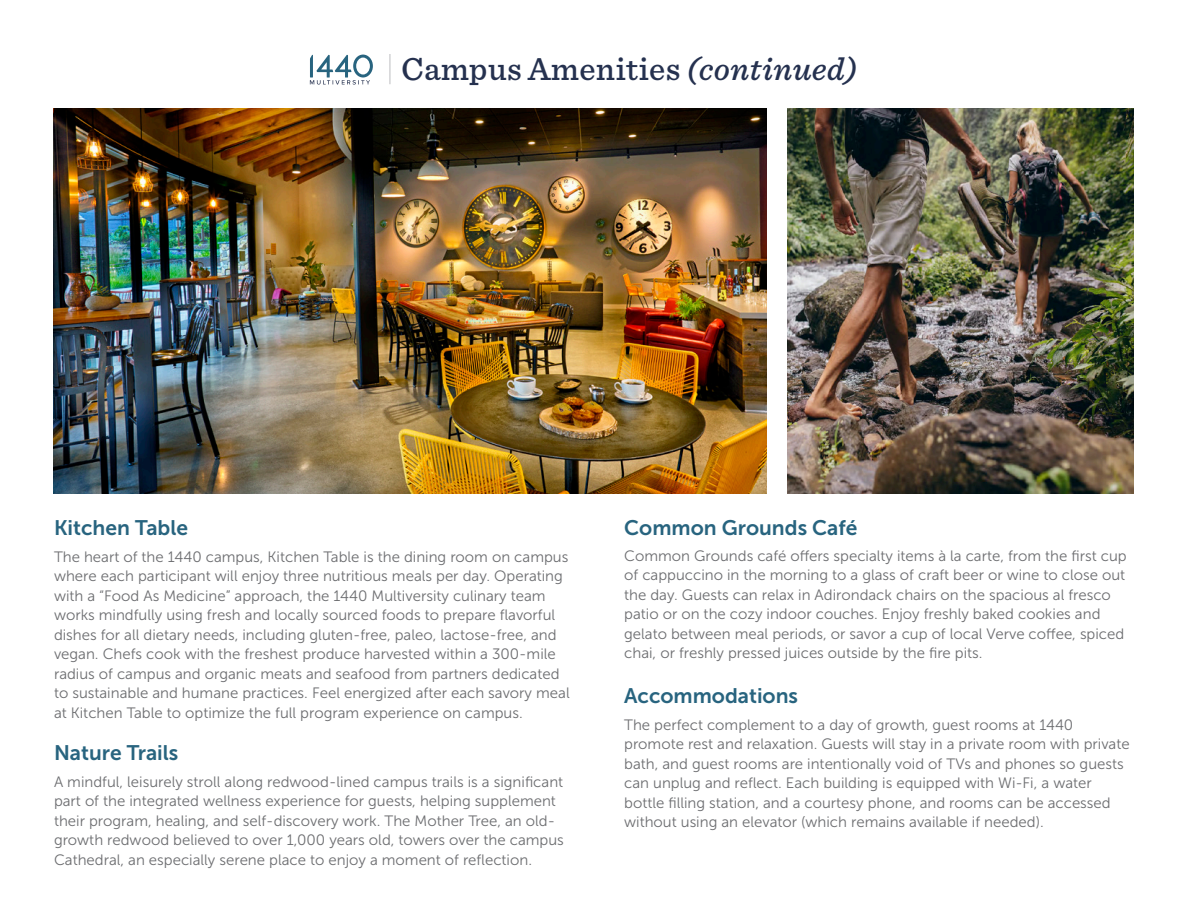
<style>
.page{position:relative;width:1188px;height:918px;background:#fff}
.page>*{position:absolute;margin:0;border:0;box-sizing:border-box;transform-origin:0 0}
.t1{font:500 33px "Sentinel";letter-spacing:.01em;color:#25314f}
.t2{font:21px "Museo Sans 700";color:#28647f}
.Body_Copy{font:15px/19.5px "Museo Sans 300";color:#6c6d70}
.s1{font-style:italic}
</style>
<div class="page">
<svg style="left:310px;top:55px;width:63px;height:30px"></svg>
<hr style="left:390px;top:54px;width:1px;height:30px;background:#bcbdc0">
<img style="left:54px;top:108px;width:713px;height:386px">
<img style="left:788px;top:108px;width:346px;height:386px">
<p class="t1" style="left:402px;top:44px;width:457px">Campus Amenities <span class="s1">(continued)</span></p>
<p class="t2" style="left:54px;top:516px;width:136px">Kitchen Table</p>
<p class="Body_Copy" style="left:54px;top:547px;width:517px">The heart of the 1440 campus, Kitchen Table is the dining room on campus where each participant will enjoy three nutritious meals per day. Operating with a “Food As Medicine” approach, the 1440 Multiversity culinary team works mindfully using fresh and locally sourced foods to prepare flavorful dishes for all dietary needs, including gluten-free, paleo, lactose-free, and vegan. Chefs cook with the freshest produce harvested within a 300-mile radius of campus and organic meats and seafood from partners dedicated to sustainable and humane practices. Feel energized after each savory meal at Kitchen Table to optimize the full program experience on campus.</p>
<p class="t2" style="left:54px;top:741px;width:126px">Nature Trails</p>
<p class="Body_Copy" style="left:54px;top:772px;width:511px">A mindful, leisurely stroll along redwood-lined campus trails is a significant part of the integrated wellness experience for guests, helping supplement their program, healing, and self-discovery work. The Mother Tree, an old&shy;growth redwood believed to over 1,000 years old, towers over the campus Cathedral, an especially serene place to enjoy a moment of reflection.</p>
<p class="t2" style="left:624px;top:516px;width:235px">Common Grounds Café</p>
<p class="Body_Copy" style="left:624px;top:546px;width:504px">Common Grounds café offers specialty items à la carte, from the first cup of cappuccino in the morning to a glass of craft beer or wine to close out the day. Guests can relax in Adirondack chairs on the spacious al fresco patio or on the cozy indoor couches. Enjoy freshly baked cookies and gelato between meal periods, or savor a cup of local Verve coffee, spiced chai, or freshly pressed juices outside by the fire pits.</p>
<p class="t2" style="left:624px;top:684px;width:175px">Accommodations</p>
<p class="Body_Copy" style="left:624px;top:715px;width:507px">The perfect complement to a day of growth, guest rooms at 1440 promote rest and relaxation. Guests will stay in a private room with private bath, and guest rooms are intentionally void of TVs and phones so guests can unplug and reflect. Each building is equipped with Wi-Fi, a water bottle filling station, and a courtesy phone, and rooms can be accessed without using an elevator (which remains available if needed).</p>
</div>
